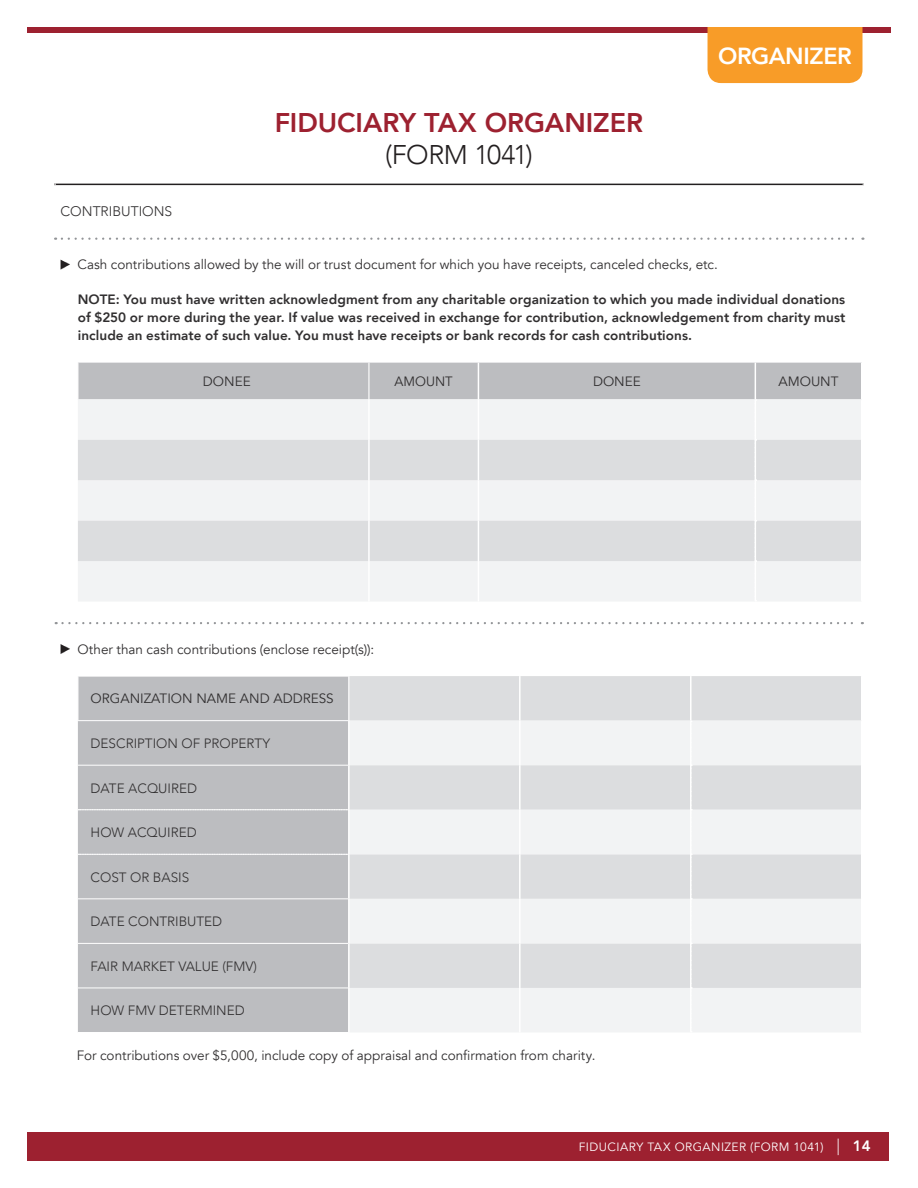
<style>
.page{position:relative;width:918px;height:1188px;background:#fff}
.page>*{position:absolute;margin:0;border:0;box-sizing:border-box;transform-origin:0 0}
.t1{font:800 27px "Avenir LT Com";color:#9d2130}
.t2{font:300 27px "Avenir LT Com";letter-spacing:-.015em;color:#231f20}
.t3{font:800 23.25px "Avenir LT Com";letter-spacing:-.015em;color:#fff}
.t4{font:300 13.8px "Avenir LT Com";color:#312f30}
.t5{font:800 13.5px/18px "Avenir LT Com";letter-spacing:.005em;color:#312f30;text-align:justify}
.t6{font:13.5px "Avenir LT Com";color:#312f30}
.t7{font:300 13.5px "Avenir LT Com";color:#312f30}
.t8{font:12px "Avenir LT Com";letter-spacing:.04em;color:#fff}
.s1{font-weight:300;font-size:16.5px}
.s2{font-weight:800;font-size:15px}
</style>
<div class="page">
<div style="left:27px;top:1132px;width:862px;height:29px;background:#9d2130"></div>
<div style="left:27px;top:27px;width:864px;height:6px;background:#9d2130"></div>
<hr style="left:54px;top:184px;width:810px;height:1px;background:#231f20">
<div style="left:708px;top:27px;width:154px;height:56px;background:#f89c28"></div>
<svg style="left:62px;top:184px;width:802px;height:56px"></svg>
<svg style="left:56px;top:622px;width:807px;height:2px"></svg>
<svg style="left:61px;top:260px;width:9px;height:9px"></svg>
<svg style="left:61px;top:644px;width:9px;height:10px"></svg>
<div style="left:78px;top:677px;width:270px;height:355px;background:#bcbdc0"></div>
<div style="left:349px;top:676px;width:512px;height:45px;background:#dcdddf"></div>
<svg style="left:350px;top:721px;width:511px;height:311px;fill:#f2f3f4"></svg>
<hr style="left:519px;top:676px;width:2px;height:45px;background:#fff">
<hr style="left:519px;top:721px;width:2px;height:44px;background:#fff">
<hr style="left:519px;top:765px;width:2px;height:45px;background:#fff">
<hr style="left:519px;top:810px;width:2px;height:44px;background:#fff">
<hr style="left:519px;top:854px;width:2px;height:45px;background:#fff">
<hr style="left:519px;top:899px;width:2px;height:44px;background:#fff">
<hr style="left:519px;top:943px;width:2px;height:45px;background:#fff">
<hr style="left:519px;top:988px;width:2px;height:44px;background:#fff">
<hr style="left:690px;top:676px;width:2px;height:45px;background:#fff">
<svg style="left:690px;top:721px;width:2px;height:311px"></svg>
<hr style="left:77px;top:720px;width:273px;height:1px;background:#fff">
<hr style="left:78px;top:765px;width:270px;height:1px;background:#fff">
<svg style="left:78px;top:809px;width:270px;height:1px"></svg>
<svg style="left:78px;top:854px;width:270px;height:1px"></svg>
<hr style="left:78px;top:898px;width:270px;height:1px;background:#fff">
<hr style="left:78px;top:943px;width:270px;height:1px;background:#fff">
<hr style="left:78px;top:988px;width:270px;height:1px;background:#fff">
<svg style="left:78px;top:363px;width:783px;height:238px"></svg>
<p class="t4" style="left:61px;top:203px;width:113px">CONTRIBUTIONS</p>
<h1 class="t1" style="left:275px;top:106px;width:370px">FIDUCIARY TAX ORGANIZER</h1>
<h1 class="t2" style="left:385px;top:139px;width:149px">(FORM 1041)</h1>
<h2 class="t3" style="left:718px;top:42px;width:135px">ORGANIZER</h2>
<p class="t6" style="left:77px;top:257px;width:642px">Cash contributions allowed by the will or trust document for which you have receipts, canceled checks, etc.</p>
<p class="t5" style="left:78px;top:290px;width:769px">NOTE: You must have written acknowledgment from any charitable organization to which you made individual donations of $250 or more during the year. If value was received in exchange for contribution, acknowledgement from charity must include an estimate of such value. You must have receipts or bank records for cash contributions.</p>
<p class="t6" style="left:203px;top:373px;width:49px">DONEE</p>
<p class="t6" style="left:395px;top:373px;width:60px">AMOUNT</p>
<p class="t6" style="left:593px;top:373px;width:49px">DONEE</p>
<p class="t6" style="left:779px;top:373px;width:62px">AMOUNT</p>
<p class="t6" style="left:77px;top:641px;width:298px">Other than cash contributions (enclose receipt(s)):</p>
<p class="t6" style="left:91px;top:691px;width:245px">ORGANIZATION NAME AND ADDRESS</p>
<p class="t7" style="left:91px;top:735px;width:181px">DESCRIPTION OF PROPERTY</p>
<p class="t7" style="left:91px;top:780px;width:108px">DATE ACQUIRED</p>
<p class="t7" style="left:91px;top:824px;width:108px">HOW ACQUIRED</p>
<p class="t7" style="left:91px;top:869px;width:100px">COST OR BASIS</p>
<p class="t7" style="left:91px;top:914px;width:133px">DATE CONTRIBUTED</p>
<p class="t7" style="left:91px;top:958px;width:168px">FAIR MARKET VALUE (FMV)</p>
<p class="t7" style="left:91px;top:1003px;width:156px">HOW FMV DETERMINED</p>
<p class="t6" style="left:77px;top:1047px;width:520px">For contributions over $5,000, include copy of appraisal and confirmation from charity.</p>
<p class="t8" style="left:579px;top:1140px;width:293px">FIDUCIARY TAX ORGANIZER (FORM 1041) <span class="s1">|</span> <span class="s2">14</span></p>
</div>
